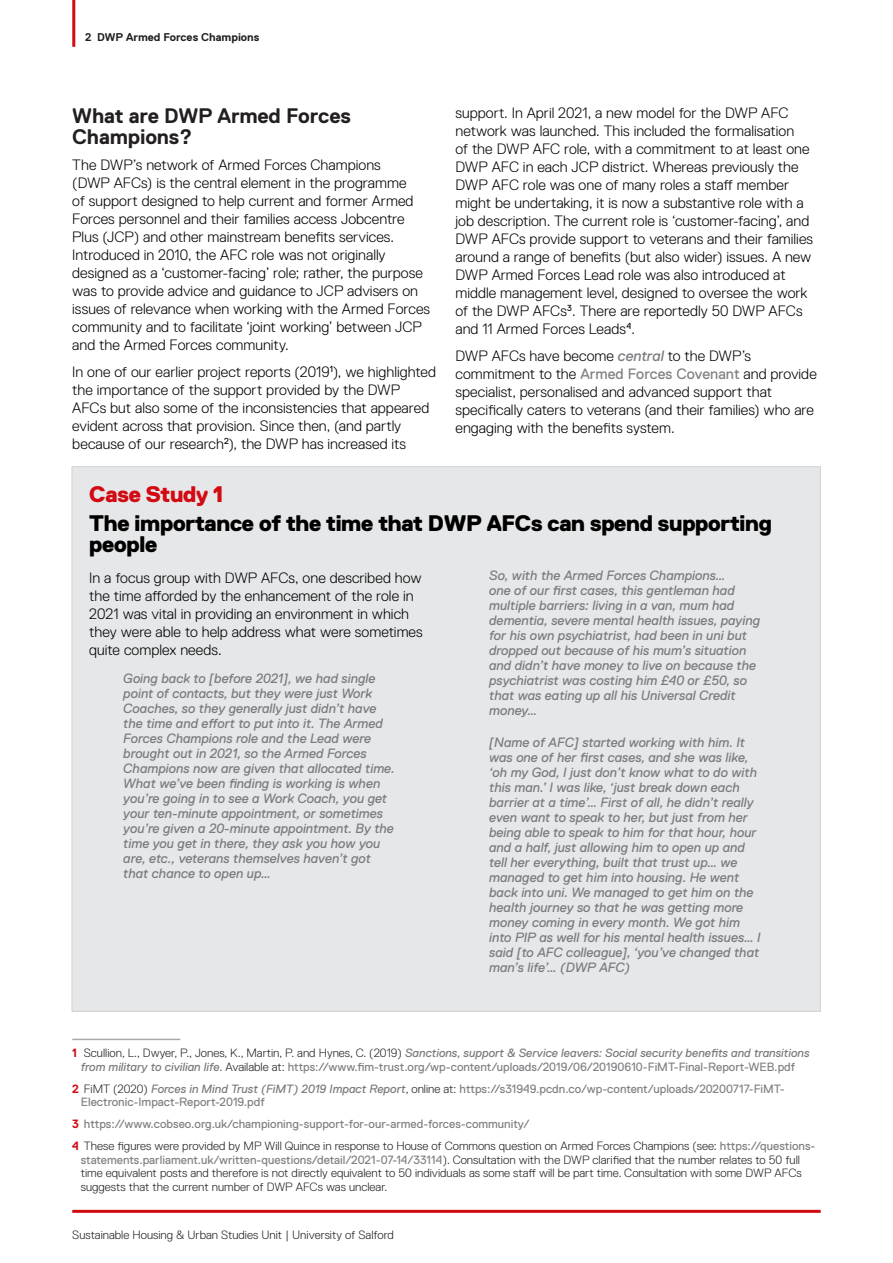
<style>
.page{position:relative;width:893px;height:1263px;background:#fff}
.page>*{position:absolute;margin:0;border:0;box-sizing:border-box;transform-origin:0 0}
.Heading_-_Case_Study{font:800 22.5px/21px "Replica Pro";letter-spacing:-.01em;color:#000}
.Heading_-_Case_Study-2{font:800 22.5px "Replica Pro";letter-spacing:-.01em;color:#d20a11}
.Heading_2_No_Number{font:700 21px/21px "Replica Pro";letter-spacing:-.01em;color:#231f20}
.t1{font:300 15px/18px "Replica Pro";color:#000}
.Intense_Quote{font:italic 13.5px/15px "Replica Pro";color:#7a7c7f}
.Footnote{font:300 12px/13.5px "Replica Pro";color:#231f20}
.Footnote-2{font:italic 12px/13.5px "Replica Pro";color:#7a7c7f;text-align:center}
.Footnote-3{font:12px/13.5px "Replica Pro";color:#808285}
.t2{font:700 11.25px "Replica Pro";color:#231f20}
.s1{font-weight:400;font-style:italic;color:#7a7c7f}
.s2{font-weight:400;color:#808285}
.s3{font-weight:700;font-style:normal;color:#d20a11}
.s4{font-weight:300;font-style:normal;color:#231f20}
.s5{font-style:normal;color:#808285}
.s6{font-weight:700;color:#d20a11}
.s7{font-weight:300;color:#231f20}
.s8{font-style:italic;color:#7a7c7f}
</style>
<div class="page">
<hr style="left:72px;top:1039px;width:108px;height:1px;background:#a8a9ad">
<div style="left:72px;top:467px;width:748px;height:544px;background:#e6e7e9"></div>
<hr style="left:72px;top:0;width:3px;height:47px;background:#d20a11">
<hr style="left:72px;top:1210px;width:749px;height:3px;background:#d20a11">
<p class="t2" style="left:85px;top:31px;width:176px">2 DWP Armed Forces Champions</p>
<p class="Heading_2_No_Number" style="left:72px;top:105px;width:280px">What are DWP Armed Forces<br>Champions?</p>
<p class="t1" style="left:72px;top:156px;width:359px">The DWP’s network of Armed Forces Champions<br>(DWP AFCs) is the central element in the programme<br>of support designed to help current and former Armed Forces personnel and their families access Jobcentre Plus (JCP) and other mainstream benefits services.<br>Introduced in 2010, the AFC role was not originally designed as a ‘customer-facing’ role; rather, the purpose was to provide advice and guidance to JCP advisers on issues of relevance when working with the Armed Forces community and to facilitate ‘joint working’ between JCP and the Armed Forces community.</p>
<p class="t1" style="left:72px;top:363px;width:365px">In one of our earlier project reports (2019<sup>1</sup>), we highlighted the importance of the support provided by the DWP AFCs but also some of the inconsistencies that appeared evident across that provision. Since then, (and partly because of our research<sup>2</sup>), the DWP has increased its</p>
<p class="t1" style="left:455px;top:104px;width:359px">support. In April 2021, a new model for the DWP AFC network was launched. This included the formalisation<br>of the DWP AFC role, with a commitment to at least one DWP AFC in each JCP district. Whereas previously the DWP AFC role was one of many roles a staff member might be undertaking, it is now a substantive role with a job description. The current role is ‘customer-facing’, and DWP AFCs provide support to veterans and their families around a range of benefits (but also wider) issues. A new DWP Armed Forces Lead role was also introduced at middle management level, designed to oversee the work of the DWP AFCs<sup>3</sup>. There are reportedly 50 DWP AFCs and 11 Armed Forces Leads<sup>4</sup>.</p>
<p class="t1" style="left:455px;top:346px;width:363px">DWP AFCs have become <span class="s1">central</span> to the DWP’s commitment to the <span class="s2">Armed Forces Covenant</span> and provide specialist, personalised and advanced support that specifically caters to veterans (and their families) who are engaging with the benefits system.</p>
<p class="Heading_-_Case_Study-2" style="left:89px;top:481px;width:136px">Case Study 1</p>
<p class="Heading_-_Case_Study" style="left:89px;top:513px;width:684px">The importance of the time that DWP AFCs can spend supporting people</p>
<p class="t1" style="left:89px;top:569px;width:335px">In a focus group with DWP AFCs, one described how the time afforded by the enhancement of the role in 2021 was vital in providing an environment in which they were able to help address what were sometimes quite complex needs.</p>
<p class="Intense_Quote" style="left:123px;top:670px;width:273px">Going back to [before 2021], we had single point of contacts, but they were just Work Coaches, so they generally just didn’t have the time and effort to put into it. The Armed Forces Champions role and the Lead were brought out in 2021, so the Armed Forces Champions now are given that allocated time.<br>What we’ve been finding is working is when you’re going in to see a Work Coach, you get your ten-minute appointment, or sometimes you’re given a 20-minute appointment. By the time you get in there, they ask you how you are, etc., veterans themselves haven’t got that chance to open up…</p>
<p class="Intense_Quote" style="left:489px;top:568px;width:272px">So, with the Armed Forces Champions…<br>one of our first cases, this gentleman had multiple barriers: living in a van, mum had dementia, severe mental health issues, paying for his own psychiatrist, had been in uni but dropped out because of his mum’s situation and didn’t have money to live on because the psychiatrist was costing him £40 or £50, so that was eating up all his Universal Credit money…</p>
<p class="Intense_Quote" style="left:489px;top:735px;width:273px">[Name of AFC] started working with him. It was one of her first cases, and she was like, ‘oh my God, I just don’t know what to do with this man.’ I was like, ‘just break down each barrier at a time’… First of all, he didn’t really even want to speak to her, but just from her being able to speak to him for that hour, hour and a half, just allowing him to open up and tell her everything, built that trust up… we managed to get him into housing. He went back into uni. We managed to get him on the health journey so that he was getting more money coming in every month. We got him into PIP as well for his mental health issues… I said [to AFC colleague], ‘you’ve changed that man’s life’… (DWP AFC)</p>
<p class="Footnote-2" style="left:72px;top:1046px;width:739px"><span class="s3">1</span> <span class="s4">Scullion, L., Dwyer, P., Jones, K., Martin, P. and Hynes, C. (2019)</span> Sanctions, support &amp; Service leavers: Social security benefits and transitions from military to civilian life<span class="s4">. Available at:</span> <span class="s5">https://www.fim-trust.org/wp-content/uploads/2019/06/20190610-FiMT-Final-Report-WEB.pdf</span></p>
<p class="Footnote-3" style="left:81px;top:1082px;width:705px;text-indent:-9px"><span class="s6">2</span> <span class="s7">FiMT (2020)</span> <span class="s8">Forces in Mind Trust (FiMT) 2019 Impact Report</span><span class="s7">, online at:</span> https://s31949.pcdn.co/wp-content/uploads/20200717-FiMT-<br>Electronic-Impact-Report-2019.pdf</p>
<p class="Footnote-3" style="left:72px;top:1117px;width:459px"><span class="s6">3</span> https://www.cobseo.org.uk/championing-support-for-our-armed-forces-community/</p>
<p class="Footnote" style="left:81px;top:1139px;width:736px;text-indent:-9px"><span class="s6">4</span> These figures were provided by MP Will Quince in response to House of Commons question on Armed Forces Champions (see: <span class="s2">https://questions&shy;statements.parliament.uk/written-questions/detail/2021-07-14/33114</span>). Consultation with the DWP clarified that the number relates to 50 full time equivalent posts and therefore is not directly equivalent to 50 individuals as some staff will be part time. Consultation with some DWP AFCs suggests that the current number of DWP AFCs was unclear.</p>
<p class="Footnote" style="left:72px;top:1228px;width:323px">Sustainable Housing &amp; Urban Studies Unit | University of Salford</p>
</div>
